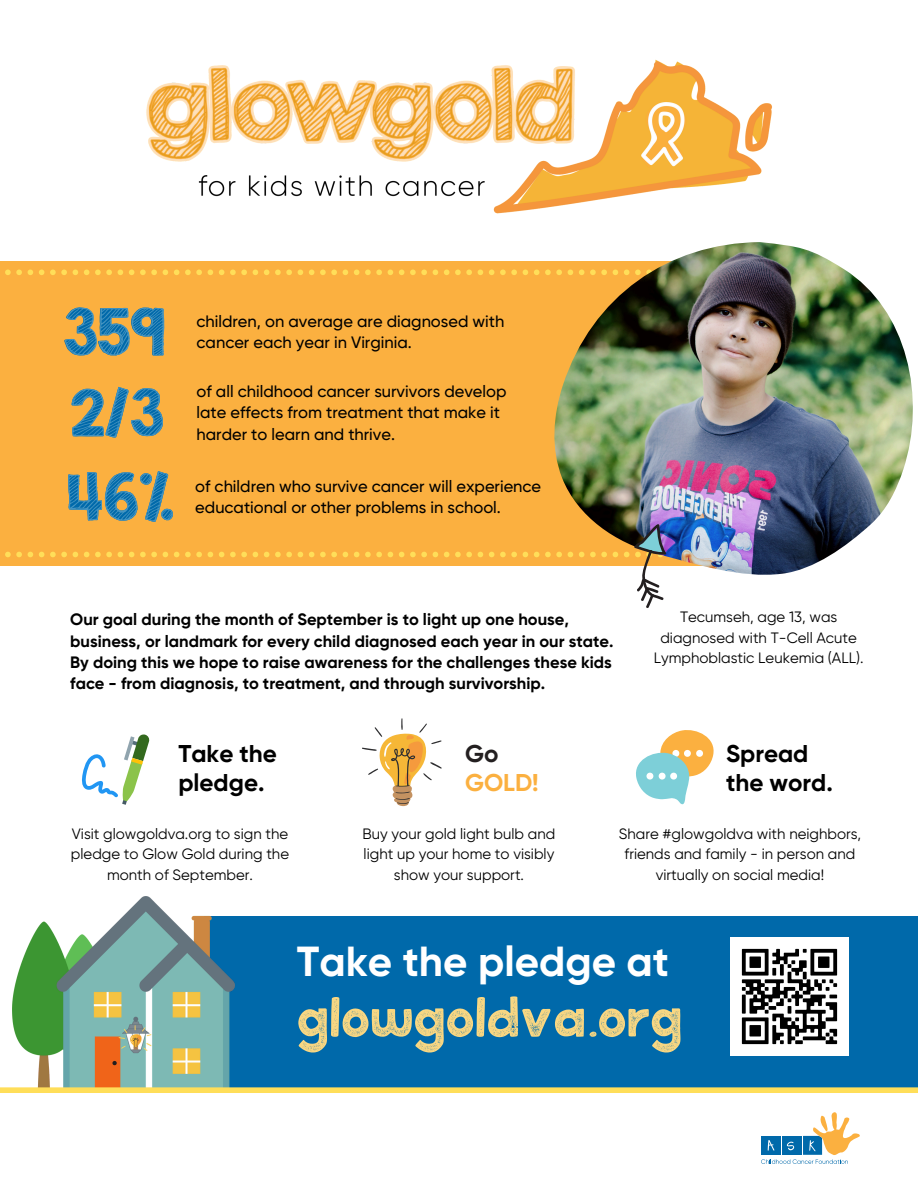
<style>
.page{position:relative;width:918px;height:1188px;background:#fff}
.page>*{position:absolute;margin:0;border:0;box-sizing:border-box;transform-origin:0 0}
.t1{font:57px "KG Second Chances Solid";color:#0069aa}
.t2{font:51.6px "Bluberry Grunge";color:#f9d782}
.t3{font:700 42px "Gilroy";color:#fff}
.t4{font:700 24.3px/28.3px "Gilroy";color:#000}
.t5{font:700 24.3px/28.3px "Gilroy";color:#fbb040}
.t6{font:500 16.5px/21.3px "Gilroy";color:#000}
.t7{font:700 16.5px/21.3px "Gilroy";color:#000}
.t8{font:15px/20.2px "Gilroy";color:#000;text-align:center}
.s1{color:#231f20}
</style>
<div class="page">
<div style="left:205px;top:916px;width:713px;height:171px;background:#0069aa"></div>
<div style="left:0;top:261px;width:796px;height:305px;background:#fbb040"></div>
<svg style="left:5px;top:270px;width:546px;height:5px"></svg>
<svg style="left:362px;top:718px;width:80px;height:88px"></svg>
<svg style="left:761px;top:1112px;width:99px;height:52px"></svg>
<svg style="left:82px;top:734px;width:68px;height:71px"></svg>
<svg style="left:636px;top:730px;width:78px;height:75px"></svg>
<img style="left:554px;top:242px;width:359px;height:329px">
<img style="left:13px;top:896px;width:222px;height:191px">
<svg style="left:5px;top:519px;width:793px;height:89px"></svg>
<div style="left:0;top:1087px;width:918px;height:6px;background:#ffde59"></div>
<img style="left:731px;top:938px;width:118px;height:118px">
<img style="left:146px;top:59px;width:626px;height:155px">
<h1 class="t1" style="left:63px;top:296px;width:103px">359</h1>
<h1 class="t1" style="left:70px;top:376px;width:95px">2/3</h1>
<h1 class="t1" style="left:67px;top:461px;width:110px">46%</h1>
<p class="t6" style="left:197px;top:311px;width:309px">children, on average are diagnosed with cancer each year in Virginia.</p>
<h2 class="t6" style="left:197px;top:381px;width:311px">of all childhood cancer survivors develop late effects from treatment that make it harder to learn and thrive.</h2>
<h4 class="t6" style="left:195px;top:476px;width:347px">of children who survive cancer will experience educational or other problems in school.</h4>
<h5 class="t7" style="left:70px;top:609px;width:545px">Our goal during the month of September is to light up one house, business, or landmark for every child diagnosed each year in our state.<br>By doing this we hope to raise awareness for the challenges these kids face - from diagnosis, to treatment, and through survivorship.</h5>
<h5 class="t8" style="left:654px;top:607px;width:211px">Tecumseh, age 13, was diagnosed with T-Cell Acute<br>Lymphoblastic Leukemia (ALL).</h5>
<h5 class="t4" style="left:178px;top:740px;width:100px">Take the pledge.</h5>
<p class="t4" style="left:726px;top:740px;width:108px">Spread the word.</p>
<h5 class="t5" style="left:465px;top:740px;width:75px"><span class="s1">Go<br></span>GOLD!</h5>
<p class="t8" style="left:71px;top:824px;width:220px">Visit glowgoldva.org to sign the pledge to Glow Gold during the month of September.</p>
<p class="t8" style="left:619px;top:824px;width:244px">Share #glowgoldva with neighbors, friends and family - in person and virtually on social media!</p>
<h4 class="t8" style="left:363px;top:824px;width:194px">Buy your gold light bulb and light up your home to visibly show your support.</h4>
<h4 class="t3" style="left:297px;top:937px;width:374px">Take the pledge at</h4>
<p class="t2" style="left:297px;top:998px;width:387px">glowgoldva.org</p>
</div>
